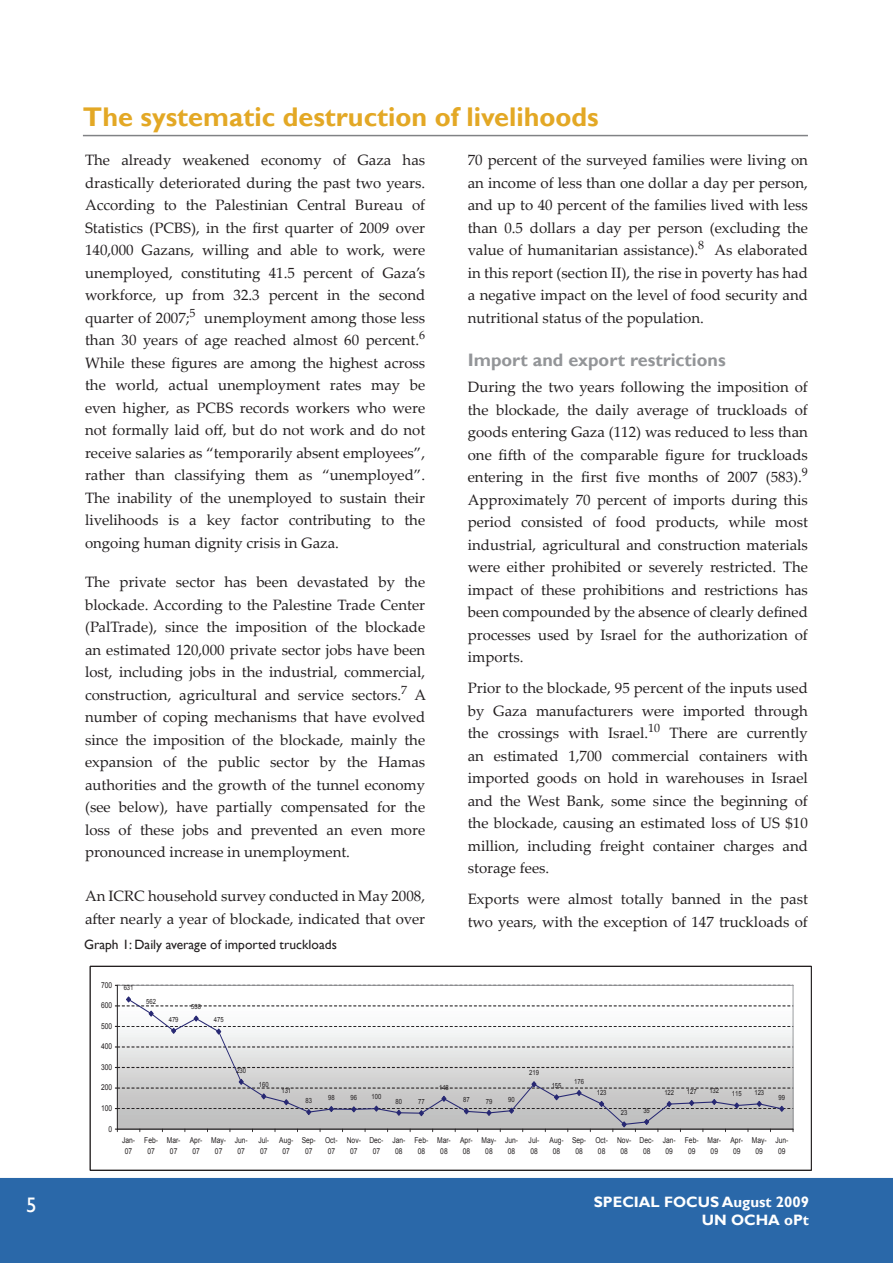
<style>
.page{position:relative;width:893px;height:1263px;background:#fff}
.page>*{position:absolute;margin:0;border:0;box-sizing:border-box;transform-origin:0 0}
.t1{font:700 27px "Gill Sans";color:#e3a825}
.t2{font:21px "Gill Sans";color:#fff}
.t3{font:700 18px "Gill Sans";color:#939598}
.t4{font:15px/22.5px "Palatino Linotype";color:#231f20;text-align:justify}
.t5{font:700 15px/18px "Gill Sans";color:#fff;text-align:right}
.t6{font:13.5px "Gill Sans";color:#231f20}
.t7{font:8.1px/10.4px "Arial";color:#231f20;text-align:center;scale:.83 1}
.t8{font:7.05px "Arial";color:#231f20;scale:.83 1}
</style>
<div class="page">
<div style="left:0;top:1178px;width:893px;height:85px;background:#2a68a9"></div>
<img style="left:119px;top:1035px;width:672px;height:43px">
<hr style="left:117px;top:985px;width:1px;height:144px;background:#231f20">
<svg style="left:115px;top:1067px;width:678px;height:1px"></svg>
<svg style="left:115px;top:1047px;width:678px;height:1px"></svg>
<svg style="left:115px;top:985px;width:678px;height:1px"></svg>
<svg style="left:127px;top:1035px;width:656px;height:43px;background:#dcdcdc"></svg>
<svg style="left:115px;top:995px;width:678px;height:40px"></svg>
<svg style="left:115px;top:1078px;width:679px;height:53px;background:#bbbbbd"></svg>
<div style="left:90px;top:966px;width:721px;height:204px;border:1px solid #231f20"></div>
<hr style="left:83px;top:135px;width:725px;height:1px;background:#808285">
<h2 class="t2" style="left:26px;top:1192px;width:12px">5</h2>
<h1 class="t1" style="left:83px;top:101px;width:517px">The systematic destruction of livelihoods</h1>
<p class="t4" style="left:85px;top:148px;width:342px">The already weakened economy of Gaza has drastically deteriorated during the past two years.<br>According to the Palestinian Central Bureau of Statistics (PCBS), in the first quarter of 2009 over 140,000 Gazans, willing and able to work, were unemployed, constituting 41.5 percent of Gaza’s workforce, up from 32.3 percent in the second quarter of 2007;<sup>5</sup> unemployment among those less than 30 years of age reached almost 60 percent.<sup>6<br></sup>While these figures are among the highest across the world, actual unemployment rates may be even higher, as PCBS records workers who were not formally laid off, but do not work and do not receive salaries as “temporarily absent employees”, rather than classifying them as “unemployed”.<br>The inability of the unemployed to sustain their livelihoods is a key factor contributing to the ongoing human dignity crisis in Gaza.</p>
<p class="t4" style="left:85px;top:570px;width:342px">The private sector has been devastated by the blockade. According to the Palestine Trade Center (PalTrade), since the imposition of the blockade an estimated 120,000 private sector jobs have been lost, including jobs in the industrial, commercial, construction, agricultural and service sectors.<sup>7</sup> A number of coping mechanisms that have evolved since the imposition of the blockade, mainly the expansion of the public sector by the Hamas authorities and the growth of the tunnel economy (see below), have partially compensated for the loss of these jobs and prevented an even more pronounced increase in unemployment.</p>
<p class="t4" style="left:85px;top:884px;width:342px">An ICRC household survey conducted in May 2008, after nearly a year of blockade, indicated that over</p>
<p class="t6" style="left:84px;top:936px;width:254px">Graph 1: Daily average of imported truckloads</p>
<p class="t7" style="left:101px;top:980px;width:15px">700</p>
<p class="t7" style="left:101px;top:1000px;width:15px">600</p>
<p class="t7" style="left:101px;top:1021px;width:15px">500</p>
<p class="t7" style="left:101px;top:1041px;width:15px">400</p>
<p class="t7" style="left:101px;top:1062px;width:15px">300</p>
<p class="t7" style="left:101px;top:1082px;width:15px">200</p>
<p class="t7" style="left:101px;top:1103px;width:15px">100</p>
<p class="t7" style="left:109px;top:1123px;width:6px">0</p>
<p class="t8" style="left:124px;top:983px;width:13px">631</p>
<p class="t8" style="left:146px;top:997px;width:13px">562</p>
<p class="t8" style="left:169px;top:1014px;width:13px">479</p>
<p class="t8" style="left:191px;top:1002px;width:13px">538</p>
<p class="t8" style="left:214px;top:1015px;width:13px">475</p>
<p class="t8" style="left:236px;top:1065px;width:13px">230</p>
<p class="t8" style="left:259px;top:1080px;width:13px">160</p>
<p class="t8" style="left:281px;top:1086px;width:13px">131</p>
<p class="t8" style="left:305px;top:1096px;width:9px">83</p>
<p class="t8" style="left:328px;top:1093px;width:9px">98</p>
<p class="t8" style="left:351px;top:1093px;width:9px">96</p>
<p class="t8" style="left:371px;top:1092px;width:13px">100</p>
<p class="t8" style="left:396px;top:1096px;width:9px">80</p>
<p class="t8" style="left:418px;top:1097px;width:9px">77</p>
<p class="t8" style="left:439px;top:1082px;width:13px">148</p>
<p class="t4" style="left:468px;top:148px;width:342px">70 percent of the surveyed families were living on an income of less than one dollar a day per person, and up to 40 percent of the families lived with less than 0.5 dollars a day per person (excluding the value of humanitarian assistance).<sup>8</sup> As elaborated in this report (section II), the rise in poverty has had a negative impact on the level of food security and nutritional status of the population.</p>
<p class="t3" style="left:468px;top:349px;width:259px">Import and export restrictions</p>
<p class="t4" style="left:468px;top:375px;width:342px">During the two years following the imposition of the blockade, the daily average of truckloads of goods entering Gaza (112) was reduced to less than one fifth of the comparable figure for truckloads entering in the first five months of 2007 (583).<sup>9<br></sup>Approximately 70 percent of imports during this period consisted of food products, while most industrial, agricultural and construction materials were either prohibited or severely restricted. The impact of these prohibitions and restrictions has been compounded by the absence of clearly defined processes used by Israel for the authorization of imports.</p>
<p class="t4" style="left:468px;top:676px;width:342px">Prior to the blockade, 95 percent of the inputs used by Gaza manufacturers were imported through the crossings with Israel.<sup>10</sup> There are currently an estimated 1,700 commercial containers with imported goods on hold in warehouses in Israel and the West Bank, some since the beginning of the blockade, causing an estimated loss of US $10 million, including freight container charges and storage fees.</p>
<p class="t4" style="left:468px;top:887px;width:342px">Exports were almost totally banned in the past two years, with the exception of 147 truckloads of</p>
<p class="t8" style="left:463px;top:1095px;width:9px">87</p>
<p class="t8" style="left:486px;top:1096px;width:9px">79</p>
<p class="t8" style="left:508px;top:1094px;width:9px">90</p>
<p class="t8" style="left:529px;top:1068px;width:13px">219</p>
<p class="t8" style="left:552px;top:1081px;width:13px">155</p>
<p class="t8" style="left:574px;top:1077px;width:13px">176</p>
<p class="t8" style="left:597px;top:1088px;width:13px">123</p>
<p class="t8" style="left:621px;top:1108px;width:9px">23</p>
<p class="t8" style="left:643px;top:1106px;width:9px">35</p>
<p class="t8" style="left:664px;top:1088px;width:13px">122</p>
<p class="t8" style="left:687px;top:1087px;width:13px">127</p>
<p class="t8" style="left:709px;top:1086px;width:13px">132</p>
<p class="t8" style="left:732px;top:1089px;width:13px">115</p>
<p class="t8" style="left:754px;top:1087px;width:13px">123</p>
<p class="t8" style="left:778px;top:1092px;width:9px">99</p>
<p class="t7" style="left:122px;top:1135px;width:17px">Jan-<br>07</p>
<p class="t7" style="left:144px;top:1135px;width:18px">Feb-<br>07</p>
<p class="t7" style="left:167px;top:1135px;width:18px">Mar-<br>07</p>
<p class="t7" style="left:190px;top:1135px;width:17px">Apr-<br>07</p>
<p class="t7" style="left:211px;top:1135px;width:19px">May-<br>07</p>
<p class="t7" style="left:235px;top:1135px;width:17px">Jun-<br>07</p>
<p class="t7" style="left:258px;top:1135px;width:14px;text-align:left">Jul-<br>07</p>
<p class="t7" style="left:279px;top:1135px;width:18px">Aug-<br>07</p>
<p class="t7" style="left:302px;top:1135px;width:18px">Sep-<br>07</p>
<p class="t7" style="left:325px;top:1135px;width:17px">Oct-<br>07</p>
<p class="t7" style="left:347px;top:1135px;width:18px">Nov-<br>07</p>
<p class="t7" style="left:369px;top:1135px;width:18px">Dec-<br>07</p>
<p class="t7" style="left:392px;top:1135px;width:17px">Jan-<br>08</p>
<p class="t7" style="left:415px;top:1135px;width:18px">Feb-<br>08</p>
<p class="t7" style="left:437px;top:1135px;width:18px">Mar-<br>08</p>
<p class="t7" style="left:460px;top:1135px;width:17px">Apr-<br>08</p>
<p class="t7" style="left:482px;top:1135px;width:19px">May-<br>08</p>
<p class="t7" style="left:505px;top:1135px;width:17px">Jun-<br>08</p>
<p class="t7" style="left:529px;top:1135px;width:14px;text-align:left">Jul-<br>08</p>
<p class="t7" style="left:550px;top:1135px;width:18px">Aug-<br>08</p>
<p class="t7" style="left:572px;top:1135px;width:18px">Sep-<br>08</p>
<p class="t7" style="left:595px;top:1135px;width:17px">Oct-<br>08</p>
<p class="t7" style="left:617px;top:1135px;width:18px">Nov-<br>08</p>
<p class="t7" style="left:640px;top:1135px;width:18px">Dec-<br>08</p>
<p class="t7" style="left:663px;top:1135px;width:17px">Jan-<br>09</p>
<p class="t7" style="left:685px;top:1135px;width:18px">Feb-<br>09</p>
<p class="t7" style="left:707px;top:1135px;width:18px">Mar-<br>09</p>
<p class="t7" style="left:730px;top:1135px;width:17px">Apr-<br>09</p>
<p class="t7" style="left:752px;top:1135px;width:19px">May-<br>09</p>
<p class="t7" style="left:775px;top:1135px;width:17px">Jun-<br>09</p>
<p class="t5" style="left:594px;top:1194px;width:217px">SPECIAL FOCUS August 2009<br>UN OCHA oPt</p>
</div>
